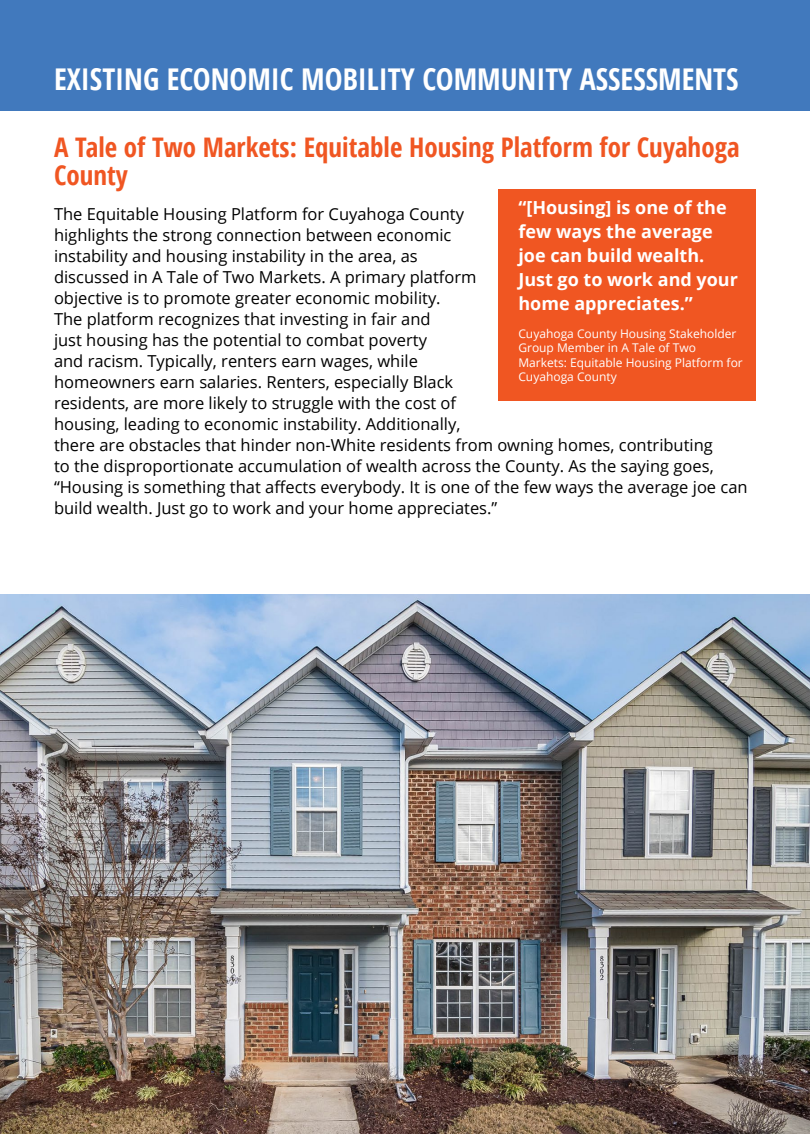
<style>
.page{position:relative;width:810px;height:1134px;background:#fff}
.page>*{position:absolute;margin:0;border:0;box-sizing:border-box;transform-origin:0 0}
.t1{font:700 condensed 30px "Open Sans";color:#fff}
.t2{font:700 condensed 27px/28.5px "Open Sans";color:#f05622}
.t3{font:700 18px/24px "Open Sans";color:#fff}
.t4{font:16.5px/21px "Open Sans";color:#000}
.t5{font:12px/14.4px "Open Sans";color:#fff}
</style>
<div class="page">
<div style="left:0;top:0;width:810px;height:110px;background:#4179bd"></div>
<div style="left:499px;top:189px;width:257px;height:211px;background:#f05622"></div>
<img style="left:0;top:594px;width:810px;height:540px">
<h1 class="t1" style="left:54px;top:59px;width:686px">EXISTING ECONOMIC MOBILITY COMMUNITY ASSESSMENTS</h1>
<h2 class="t2" style="left:54px;top:132px;width:687px">A Tale of Two Markets: Equitable Housing Platform for Cuyahoga<br>County</h2>
<p class="t4" style="left:54px;top:203px;width:695px">The Equitable Housing Platform for Cuyahoga County<br>highlights the strong connection between economic<br>instability and housing instability in the area, as<br>discussed in A Tale of Two Markets. A primary platform<br>objective is to promote greater economic mobility.<br>The platform recognizes that investing in fair and<br>just housing has the potential to combat poverty<br>and racism. Typically, renters earn wages, while<br>homeowners earn salaries. Renters, especially Black<br>residents, are more likely to struggle with the cost of<br>housing, leading to economic instability. Additionally,<br>there are obstacles that hinder non-White residents from owning homes, contributing<br>to the disproportionate accumulation of wealth across the County. As the saying goes, “Housing is something that affects everybody. It is one of the few ways the average joe can build wealth. Just go to work and your home appreciates.”</p>
<p class="t3" style="left:518px;top:195px;width:221px">“[Housing] is one of the few ways the average joe can build wealth.<br>Just go to work and your home appreciates.”</p>
<p class="t5" style="left:518px;top:326px;width:226px">Cuyahoga County Housing Stakeholder<br>Group Member in A Tale of Two<br>Markets: Equitable Housing Platform for<br>Cuyahoga County</p>
</div>
